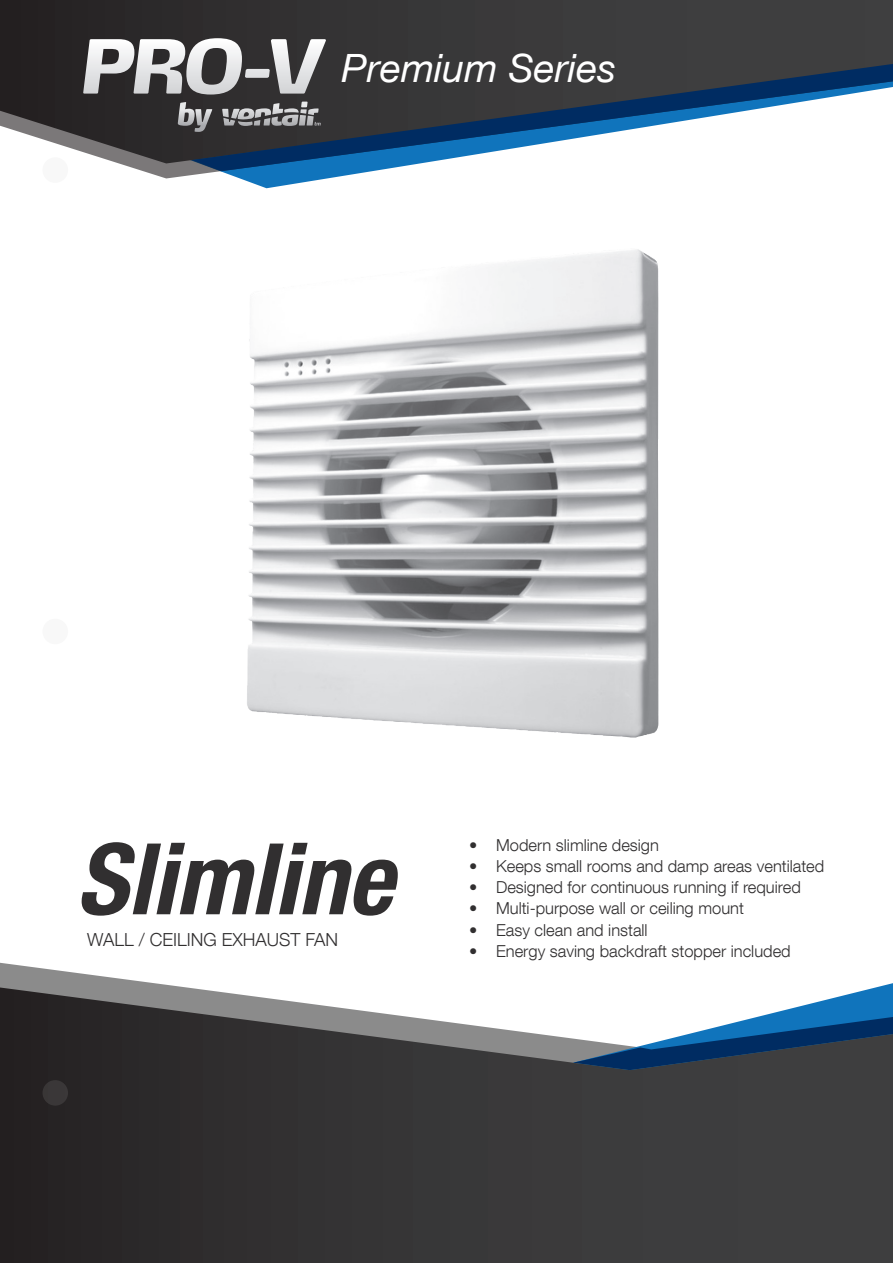
<style>
.page{position:relative;width:893px;height:1263px;background:#fff}
.page>*{position:absolute;margin:0;border:0;box-sizing:border-box;transform-origin:0 0}
.t1{font:italic 700 condensed 99px "Helvetica Neue LT Com";color:#312f30}
.t2{font:italic 39px "Helvetica Neue LT Com";color:#fff}
.t3{font:300 18px "Helvetica Neue LT Com";color:#312f30}
.t4{font:300 16.5px "Helvetica Neue LT Com";color:#312f30}
</style>
<div class="page">
<svg style="left:118px;top:163px;width:255px;height:15px"></svg>
<svg style="left:0;top:0;width:893px;height:163px;background:#3c3b3c"></svg>
<svg style="left:192px;top:61px;width:701px;height:110px"></svg>
<svg style="left:0;top:962px;width:167px;height:23px"></svg>
<svg style="left:0;top:985px;width:893px;height:278px;background:#494b4e"></svg>
<svg style="left:83px;top:38px;width:243px;height:57px"></svg>
<svg style="left:178px;top:102px;width:34px;height:30px"></svg>
<svg style="left:222px;top:102px;width:99px;height:24px;background:#757576"></svg>
<img style="left:247px;top:249px;width:412px;height:489px">
<div style="left:43px;top:619px;width:25px;height:25px;background:#f8f8f8;border-radius:50%"></div>
<div style="left:43px;top:157px;width:25px;height:26px;background:#f8f8f8;border-radius:50%"></div>
<div style="left:43px;top:1080px;width:25px;height:26px;background:#3a3738;border-radius:50%"></div>
<h2 class="t2" style="left:342px;top:44px;width:276px">Premium Series</h2>
<p class="t1" style="left:76px;top:820px;width:318px">Slimline</p>
<p class="t3" style="left:87px;top:929px;width:253px">WALL / CEILING EXHAUST FAN</p>
<p class="t4" style="left:469px;top:834px;width:191px">• Modern slimline design</p>
<p class="t4" style="left:469px;top:856px;width:357px">• Keeps small rooms and damp areas ventilated</p>
<p class="t4" style="left:469px;top:877px;width:333px">• Designed for continuous running if required</p>
<p class="t4" style="left:469px;top:898px;width:276px">• Multi-purpose wall or ceiling mount</p>
<p class="t4" style="left:469px;top:919px;width:180px">• Easy clean and install</p>
<p class="t4" style="left:469px;top:941px;width:323px">• Energy saving backdraft stopper included</p>
</div>
